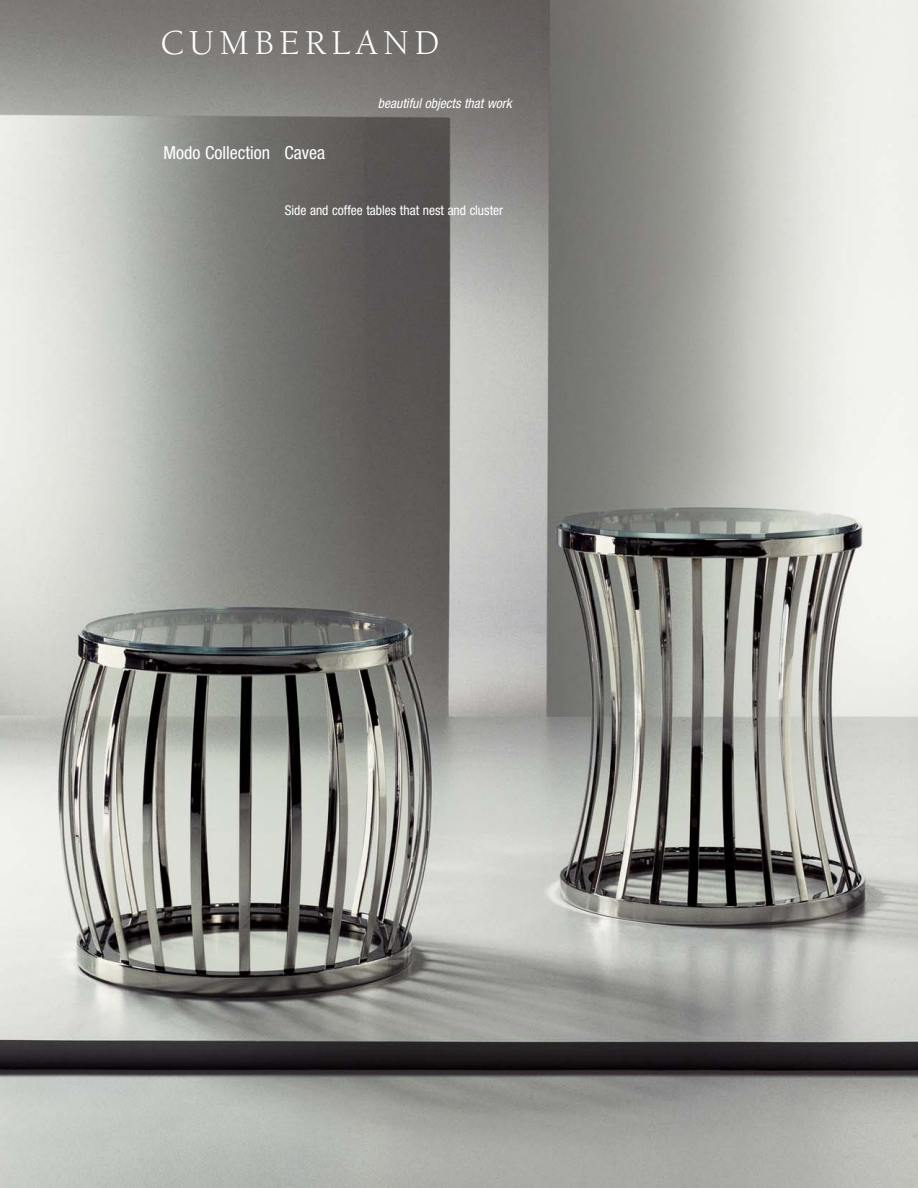
<style>
.page{position:relative;width:918px;height:1188px;background:#fff}
.page>*{position:absolute;margin:0;border:0;box-sizing:border-box;transform-origin:0 0}
.t1{font:36px "Berkeley";letter-spacing:.155em;color:#fff}
.t2{font:condensed 18px "Helvetica Neue";color:#fff}
.t3{font:condensed 13.5px "Helvetica Neue";color:#fff}
.t4{font:italic condensed 13.5px "Helvetica Neue";color:#fff}
</style>
<div class="page">
<img style="left:0;top:0;width:918px;height:1188px">
<p class="t1" style="left:160px;top:28px;width:281px">CUMBERLAND</p>
<p class="t2" style="left:163px;top:147px;width:163px">Modo Collection Cavea</p>
<p class="t4" style="left:378px;top:99px;width:135px">beautiful objects that work</p>
<p class="t3" style="left:285px;top:205px;width:220px">Side and coffee tables that nest and cluster</p>
</div>
